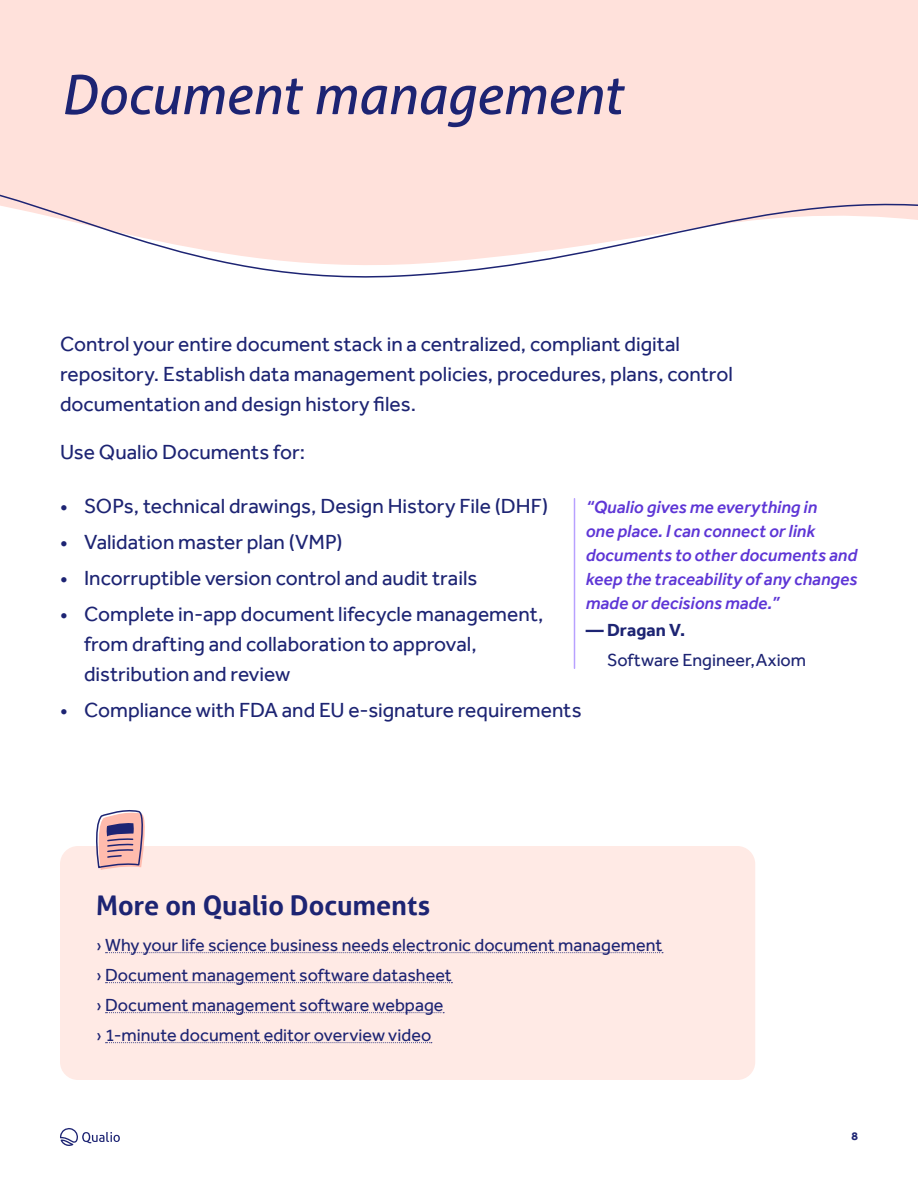
<style>
.page{position:relative;width:918px;height:1188px;background:#fff}
.page>*{position:absolute;margin:0;border:0;box-sizing:border-box;transform-origin:0 0}
.t1{font:italic 54px "Aller";letter-spacing:-.015em;color:#1d2473}
.t2{font:700 27px "Aller";color:#1d2473}
.t3{font:21px/30px "Effra";color:#1d2473}
.t4{font:18px/30px "Effra";color:#1d2473}
.t5{font:italic 500 18px/24px "Effra";color:#5e36d6}
.t6{font:700 18px "Effra";letter-spacing:.005em;color:#1d2473}
.t7{font:700 12px "Effra";color:#1d2473}
.s1{color:#fff}
</style>
<div class="page">
<svg style="left:60px;top:1128px;width:60px;height:18px"></svg>
<div style="left:0;top:0;width:918px;height:167px;background:#ffe1db"></div>
<svg style="left:0;top:167px;width:918px;height:111px"></svg>
<div style="left:60px;top:846px;width:695px;height:234px;background:#ffeae5;border-radius:18px"></div>
<svg style="left:106px;top:952px;width:557px;height:1px"></svg>
<svg style="left:106px;top:982px;width:346px;height:1px"></svg>
<svg style="left:106px;top:1012px;width:338px;height:1px"></svg>
<svg style="left:106px;top:1042px;width:326px;height:1px"></svg>
<svg style="left:96px;top:810px;width:49px;height:60px;background:#c9a0aa"></svg>
<hr style="left:574px;top:498px;width:1px;height:171px;background:#b8a1ff">
<h1 class="t1" style="left:60px;top:62px;width:563px">Document management</h1>
<p class="t3" style="left:60px;top:329px;width:674px">Control your entire document stack in a centralized, compliant digital repository. Establish data management policies, procedures, plans, control documentation and design history files.</p>
<p class="t3" style="left:60px;top:437px;width:247px">Use Qualio Documents for:</p>
<p class="t3" style="left:60px;top:491px;width:490px">• SOPs, technical drawings, Design History File (DHF)</p>
<p class="t3" style="left:60px;top:527px;width:284px">• Validation master plan (VMP)</p>
<p class="t3" style="left:60px;top:563px;width:419px">• Incorruptible version control and audit trails</p>
<p class="t3" style="left:84px;top:599px;width:461px;text-indent:-24px">• Complete in-app document lifecycle management, from drafting and collaboration to approval, distribution and review</p>
<p class="t3" style="left:60px;top:695px;width:523px">• Compliance with FDA and EU e-signature requirements</p>
<p class="t5" style="left:586px;top:495px;width:273px">“Qualio gives me everything in<br>one place. I can connect or link documents to other documents and keep the traceability of any changes made or decisions made.”</p>
<p class="t6" style="left:586px;top:619px;width:101px">— Dragan V.</p>
<p class="t4" style="left:586px;top:645px;width:222px"><span class="s1">—</span> Software Engineer,Axiom</p>
<p class="t2" style="left:96px;top:889px;width:336px">More on Qualio Documents</p>
<p class="t4" style="left:96px;top:930px;width:568px">› Why your life science business needs electronic document management › Document management software datasheet<br>› Document management software webpage<br>› 1-minute document editor overview video</p>
<p class="t7" style="left:851px;top:1129px;width:8px">8</p>
</div>
